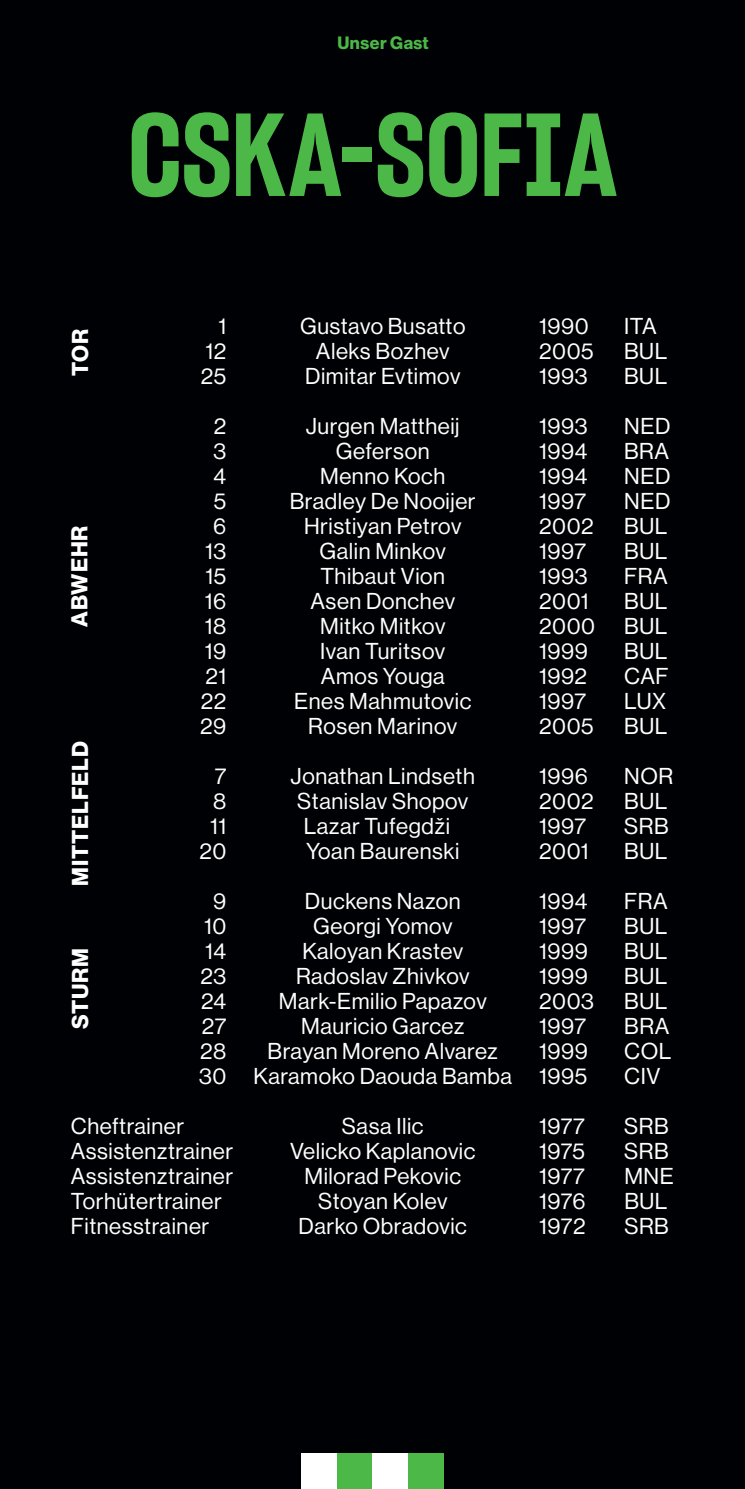
<style>
.page{position:relative;width:745px;height:1489px;background:#fff}
.page>*{position:absolute;margin:0;border:0;box-sizing:border-box;transform-origin:0 0}
.t1{font:115px "Sharp Grotesk Sm Bold 15";letter-spacing:-.005em;color:#4cb848}
.t2{font:22.5px "N Haas Grotesk DS Std 55 Rg";letter-spacing:.025em;color:#fff}
.t3{font:22.5px "N Haas Grotesk DS Std 75 Bd";letter-spacing:.04em;color:#fff}
.t4{font:17.5px "N Haas Grotesk DS Std 75 Bd";letter-spacing:.025em;color:#4cb848}
</style>
<div class="page">
<div style="left:0;top:0;width:744px;height:1488px;background:#000104"></div>
<div style="left:337px;top:1452px;width:35px;height:36px;background:#4cb848"></div>
<div style="left:301px;top:1452px;width:36px;height:36px;background:#fff"></div>
<div style="left:407px;top:1452px;width:36px;height:36px;background:#4cb848"></div>
<div style="left:372px;top:1452px;width:35px;height:36px;background:#fff"></div>
<p class="t4" style="left:337px;top:33px;width:93px">Unser Gast</p>
<h1 class="t1" style="left:127px;top:75px;width:491px">CSKA-SOFIA</h1>
<p class="t3" style="left:67px;top:376px;width:49px;rotate:-90deg">TOR</p>
<p class="t3" style="left:66px;top:626px;width:103px;rotate:-90deg">ABWEHR</p>
<p class="t3" style="left:67px;top:886px;width:147px;rotate:-90deg">MITTELFELD</p>
<p class="t3" style="left:67px;top:1028px;width:83px;rotate:-90deg">STURM</p>
<p class="t2" style="left:218px;top:313px;width:9px">1</p>
<p class="t2" style="left:300px;top:313px;width:167px">Gustavo Busatto</p>
<p class="t2" style="left:538px;top:313px;width:51px">1990</p>
<p class="t2" style="left:623px;top:313px;width:34px">ITA</p>
<p class="t2" style="left:205px;top:338px;width:22px">12</p>
<p class="t2" style="left:316px;top:338px;width:135px">Aleks Bozhev</p>
<p class="t2" style="left:538px;top:338px;width:56px">2005</p>
<p class="t2" style="left:623px;top:338px;width:44px">BUL</p>
<p class="t2" style="left:201px;top:363px;width:27px">25</p>
<p class="t2" style="left:305px;top:363px;width:157px">Dimitar Evtimov</p>
<p class="t2" style="left:538px;top:363px;width:50px">1993</p>
<p class="t2" style="left:623px;top:363px;width:44px">BUL</p>
<p class="t2" style="left:214px;top:413px;width:14px">2</p>
<p class="t2" style="left:305px;top:413px;width:155px">Jurgen Mattheij</p>
<p class="t2" style="left:538px;top:413px;width:50px">1993</p>
<p class="t2" style="left:623px;top:413px;width:48px">NED</p>
<p class="t2" style="left:213px;top:438px;width:14px">3</p>
<p class="t2" style="left:335px;top:438px;width:95px">Geferson</p>
<p class="t2" style="left:538px;top:438px;width:50px">1994</p>
<p class="t2" style="left:623px;top:438px;width:46px">BRA</p>
<p class="t2" style="left:213px;top:463px;width:14px">4</p>
<p class="t2" style="left:320px;top:463px;width:127px">Menno Koch</p>
<p class="t2" style="left:538px;top:463px;width:50px">1994</p>
<p class="t2" style="left:623px;top:463px;width:48px">NED</p>
<p class="t2" style="left:214px;top:488px;width:14px">5</p>
<p class="t2" style="left:289px;top:488px;width:187px">Bradley De Nooijer</p>
<p class="t2" style="left:538px;top:488px;width:48px">1997</p>
<p class="t2" style="left:624px;top:488px;width:48px">NED</p>
<p class="t2" style="left:213px;top:513px;width:15px">6</p>
<p class="t2" style="left:304px;top:513px;width:159px">Hristiyan Petrov</p>
<p class="t2" style="left:538px;top:513px;width:56px">2002</p>
<p class="t2" style="left:624px;top:513px;width:44px">BUL</p>
<p class="t2" style="left:205px;top:538px;width:23px">13</p>
<p class="t2" style="left:319px;top:538px;width:128px">Galin Minkov</p>
<p class="t2" style="left:538px;top:538px;width:48px">1997</p>
<p class="t2" style="left:624px;top:538px;width:44px">BUL</p>
<p class="t2" style="left:205px;top:563px;width:22px">15</p>
<p class="t2" style="left:320px;top:563px;width:126px">Thibaut Vion</p>
<p class="t2" style="left:538px;top:563px;width:50px">1993</p>
<p class="t2" style="left:624px;top:563px;width:45px">FRA</p>
<p class="t2" style="left:205px;top:588px;width:23px">16</p>
<p class="t2" style="left:310px;top:588px;width:146px">Asen Donchev</p>
<p class="t2" style="left:538px;top:588px;width:51px">2001</p>
<p class="t2" style="left:624px;top:588px;width:44px">BUL</p>
<p class="t2" style="left:205px;top:613px;width:23px">18</p>
<p class="t2" style="left:320px;top:613px;width:127px">Mitko Mitkov</p>
<p class="t2" style="left:538px;top:613px;width:58px">2000</p>
<p class="t2" style="left:624px;top:613px;width:44px">BUL</p>
<p class="t2" style="left:205px;top:638px;width:23px">19</p>
<p class="t2" style="left:320px;top:638px;width:126px">Ivan Turitsov</p>
<p class="t2" style="left:538px;top:638px;width:50px">1999</p>
<p class="t2" style="left:624px;top:638px;width:44px">BUL</p>
<p class="t2" style="left:205px;top:663px;width:22px">21</p>
<p class="t2" style="left:320px;top:663px;width:125px">Amos Youga</p>
<p class="t2" style="left:538px;top:663px;width:49px">1992</p>
<p class="t2" style="left:624px;top:663px;width:46px">CAF</p>
<p class="t2" style="left:201px;top:688px;width:27px">22</p>
<p class="t2" style="left:294px;top:688px;width:178px">Enes Mahmutovic</p>
<p class="t2" style="left:538px;top:688px;width:48px">1997</p>
<p class="t2" style="left:624px;top:688px;width:43px">LUX</p>
<p class="t2" style="left:200px;top:713px;width:28px">29</p>
<p class="t2" style="left:308px;top:713px;width:150px">Rosen Marinov</p>
<p class="t2" style="left:538px;top:713px;width:56px">2005</p>
<p class="t2" style="left:624px;top:713px;width:44px">BUL</p>
<p class="t2" style="left:215px;top:763px;width:13px">7</p>
<p class="t2" style="left:290px;top:763px;width:186px">Jonathan Lindseth</p>
<p class="t2" style="left:538px;top:763px;width:50px">1996</p>
<p class="t2" style="left:624px;top:763px;width:50px">NOR</p>
<p class="t2" style="left:213px;top:788px;width:15px">8</p>
<p class="t2" style="left:297px;top:788px;width:172px">Stanislav Shopov</p>
<p class="t2" style="left:538px;top:788px;width:56px">2002</p>
<p class="t2" style="left:624px;top:788px;width:44px">BUL</p>
<p class="t2" style="left:210px;top:813px;width:18px">11</p>
<p class="t2" style="left:303px;top:813px;width:159px">Lazar Tufegdžić</p>
<p class="t2" style="left:538px;top:813px;width:48px">1997</p>
<p class="t2" style="left:624px;top:813px;width:46px">SRB</p>
<p class="t2" style="left:199px;top:838px;width:29px">20</p>
<p class="t2" style="left:306px;top:838px;width:155px">Yoan Baurenski</p>
<p class="t2" style="left:538px;top:838px;width:51px">2001</p>
<p class="t2" style="left:624px;top:838px;width:44px">BUL</p>
<p class="t2" style="left:213px;top:888px;width:15px">9</p>
<p class="t2" style="left:305px;top:888px;width:157px">Duckens Nazon</p>
<p class="t2" style="left:538px;top:888px;width:50px">1994</p>
<p class="t2" style="left:624px;top:888px;width:45px">FRA</p>
<p class="t2" style="left:204px;top:913px;width:24px">10</p>
<p class="t2" style="left:313px;top:913px;width:141px">Georgi Yomov</p>
<p class="t2" style="left:539px;top:913px;width:48px">1997</p>
<p class="t2" style="left:624px;top:913px;width:44px">BUL</p>
<p class="t2" style="left:205px;top:938px;width:23px">14</p>
<p class="t2" style="left:302px;top:938px;width:162px">Kaloyan Krastev</p>
<p class="t2" style="left:539px;top:938px;width:50px">1999</p>
<p class="t2" style="left:624px;top:938px;width:44px">BUL</p>
<p class="t2" style="left:200px;top:963px;width:27px">23</p>
<p class="t2" style="left:296px;top:963px;width:175px">Radoslav Zhivkov</p>
<p class="t2" style="left:538px;top:963px;width:50px">1999</p>
<p class="t2" style="left:624px;top:963px;width:44px">BUL</p>
<p class="t2" style="left:201px;top:988px;width:27px">24</p>
<p class="t2" style="left:278px;top:988px;width:209px">Mark-Emilio Papazov</p>
<p class="t2" style="left:538px;top:988px;width:56px">2003</p>
<p class="t2" style="left:624px;top:988px;width:44px">BUL</p>
<p class="t2" style="left:202px;top:1013px;width:26px">27</p>
<p class="t2" style="left:301px;top:1013px;width:164px">Mauricio Garcez</p>
<p class="t2" style="left:539px;top:1013px;width:48px">1997</p>
<p class="t2" style="left:624px;top:1013px;width:46px">BRA</p>
<p class="t2" style="left:200px;top:1038px;width:28px">28</p>
<p class="t2" style="left:267px;top:1038px;width:231px">Brayan Moreno Alvarez</p>
<p class="t2" style="left:538px;top:1038px;width:50px">1999</p>
<p class="t2" style="left:624px;top:1038px;width:49px">COL</p>
<p class="t2" style="left:199px;top:1063px;width:389px">30 Karamoko Daouda Bamba 1995</p>
<p class="t2" style="left:624px;top:1063px;width:38px">CIV</p>
<p class="t2" style="left:71px;top:1113px;width:115px">Cheftrainer</p>
<p class="t2" style="left:342px;top:1113px;width:83px">Sasa Ilic</p>
<p class="t2" style="left:539px;top:1113px;width:47px">1977</p>
<p class="t2" style="left:624px;top:1113px;width:46px">SRB</p>
<p class="t2" style="left:71px;top:1138px;width:164px">Assistenztrainer</p>
<p class="t2" style="left:290px;top:1138px;width:187px">Velicko Kaplanovic</p>
<p class="t2" style="left:539px;top:1138px;width:47px">1975</p>
<p class="t2" style="left:624px;top:1138px;width:46px">SRB</p>
<p class="t2" style="left:71px;top:1163px;width:164px">Assistenztrainer</p>
<p class="t2" style="left:304px;top:1163px;width:158px">Milorad Pekovic</p>
<p class="t2" style="left:539px;top:1163px;width:47px">1977</p>
<p class="t2" style="left:624px;top:1163px;width:51px">MNE</p>
<p class="t2" style="left:71px;top:1188px;width:152px">Torhütertrainer</p>
<p class="t2" style="left:318px;top:1188px;width:131px">Stoyan Kolev</p>
<p class="t2" style="left:539px;top:1188px;width:48px">1976</p>
<p class="t2" style="left:624px;top:1188px;width:44px">BUL</p>
<p class="t2" style="left:71px;top:1213px;width:140px">Fitnesstrainer</p>
<p class="t2" style="left:298px;top:1213px;width:170px">Darko Obradovic</p>
<p class="t2" style="left:539px;top:1213px;width:48px">1972</p>
<p class="t2" style="left:624px;top:1213px;width:46px">SRB</p>
</div>
